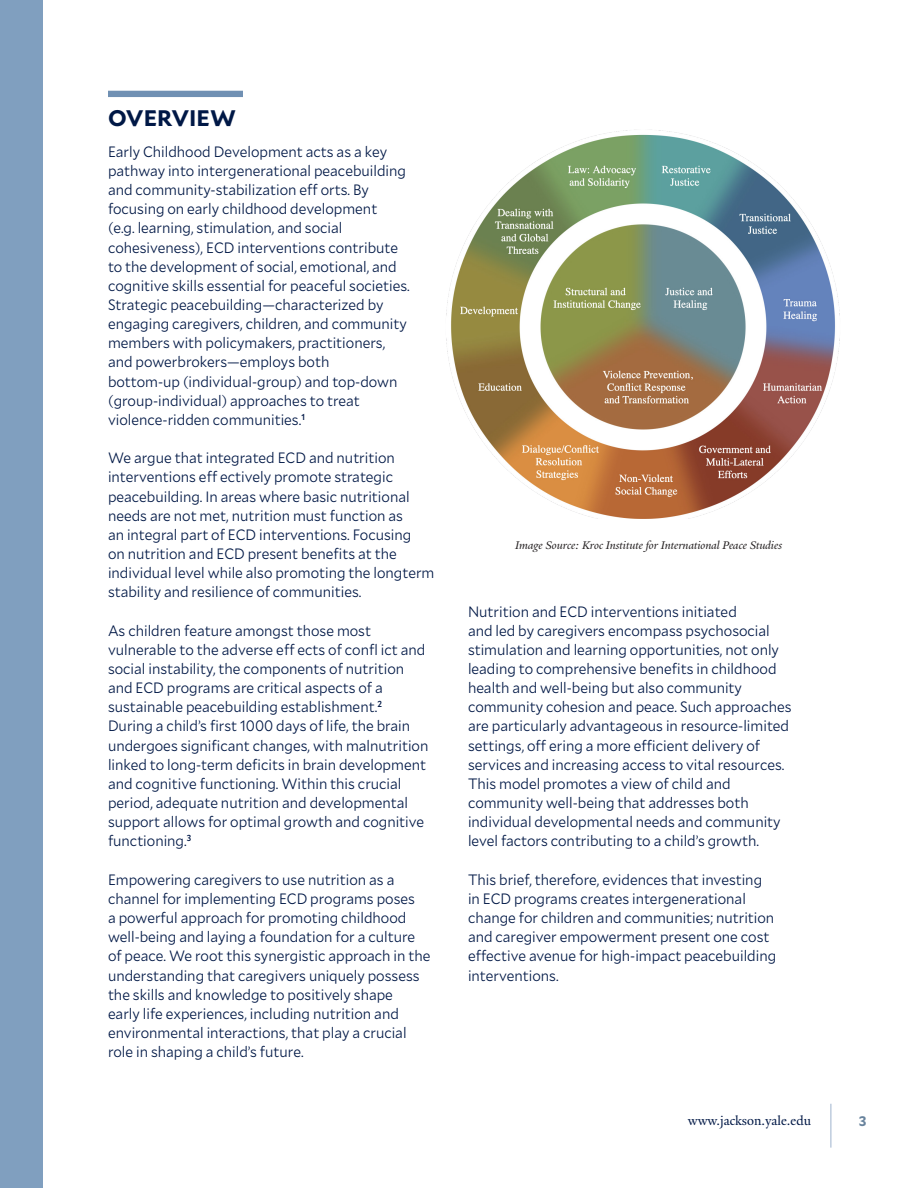
<style>
.page{position:relative;width:918px;height:1188px;background:#fff}
.page>*{position:absolute;margin:0;border:0;box-sizing:border-box;transform-origin:0 0}
.t1{font:700 22.5px "Mallory";color:#001846}
.t2{font:300 15px/19.2px "Mallory Compact";color:#001846}
.t3{font:13.8px "Yale New";color:#001846}
.t4{font:700 13.8px "Mallory";color:#68839d}
.t5{font:italic 12px "Yale New";color:#231f20}
</style>
<div class="page">
<hr style="left:831px;top:1104px;width:1px;height:44px;background:#9db3cd">
<div style="left:108px;top:91px;width:135px;height:6px;background:#7090b3"></div>
<div style="left:0;top:0;width:43px;height:1188px;background:#809fbf"></div>
<img style="left:446px;top:130px;width:394px;height:389px">
<p class="t1" style="left:108px;top:101px;width:130px">OVERVIEW</p>
<p class="t2" style="left:108px;top:141px;width:281px">Early Childhood Development acts as a key</p>
<p class="t2" style="left:108px;top:160px;width:300px">pathway into intergenerational peacebuilding</p>
<p class="t2" style="left:108px;top:179px;width:263px">and community-stabilization eff orts. By</p>
<p class="t2" style="left:108px;top:199px;width:271px">focusing on early childhood development</p>
<p class="t2" style="left:108px;top:218px;width:236px">(e.g. learning, stimulation, and social</p>
<p class="t2" style="left:108px;top:237px;width:292px">cohesiveness), ECD interventions contribute</p>
<p class="t2" style="left:108px;top:256px;width:290px">to the development of social, emotional, and</p>
<p class="t2" style="left:108px;top:275px;width:303px">cognitive skills essential for peaceful societies.</p>
<p class="t2" style="left:108px;top:294px;width:277px">Strategic peacebuilding—characterized by</p>
<p class="t2" style="left:108px;top:314px;width:300px">engaging caregivers, children, and community</p>
<p class="t2" style="left:108px;top:333px;width:279px">members with policymakers, practitioners,</p>
<p class="t2" style="left:108px;top:352px;width:291px">and powerbrokers—employs both bottom-up (individual-group) and top-down (group-individual) approaches to treat violence-ridden communities.<sup>1</sup></p>
<p class="t2" style="left:108px;top:448px;width:288px">We argue that integrated ECD and nutrition</p>
<p class="t2" style="left:108px;top:467px;width:287px">interventions eff ectively promote strategic</p>
<p class="t2" style="left:108px;top:486px;width:303px">peacebuilding. In areas where basic nutritional</p>
<p class="t2" style="left:108px;top:505px;width:297px">needs are not met, nutrition must function as</p>
<p class="t2" style="left:108px;top:524px;width:305px">an integral part of ECD interventions. Focusing</p>
<p class="t2" style="left:108px;top:543px;width:290px">on nutrition and ECD present benefits at the</p>
<p class="t2" style="left:108px;top:563px;width:328px">individual level while also promoting the longterm</p>
<p class="t2" style="left:108px;top:582px;width:255px">stability and resilience of communities.</p>
<p class="t2" style="left:108px;top:620px;width:265px">As children feature amongst those most</p>
<p class="t2" style="left:108px;top:639px;width:319px">vulnerable to the adverse eff ects of confl ict and</p>
<p class="t2" style="left:108px;top:658px;width:298px">social instability, the components of nutrition</p>
<p class="t2" style="left:108px;top:678px;width:276px">and ECD programs are critical aspects of a</p>
<p class="t2" style="left:108px;top:697px;width:276px">sustainable peacebuilding establishment.<sup>2</sup></p>
<p class="t2" style="left:108px;top:716px;width:304px">During a child’s first 1000 days of life, the brain</p>
<p class="t2" style="left:108px;top:735px;width:322px">undergoes significant changes, with malnutrition</p>
<p class="t2" style="left:108px;top:754px;width:320px">linked to long-term deficits in brain development</p>
<p class="t2" style="left:108px;top:773px;width:295px">and cognitive functioning. Within this crucial</p>
<p class="t2" style="left:108px;top:792px;width:302px">period, adequate nutrition and developmental</p>
<p class="t2" style="left:108px;top:812px;width:318px">support allows for optimal growth and cognitive</p>
<p class="t2" style="left:108px;top:831px;width:85px">functioning.<sup>3</sup></p>
<p class="t2" style="left:108px;top:869px;width:288px">Empowering caregivers to use nutrition as a</p>
<p class="t2" style="left:108px;top:888px;width:308px">channel for implementing ECD programs poses</p>
<p class="t2" style="left:108px;top:907px;width:300px">a powerful approach for promoting childhood</p>
<p class="t2" style="left:108px;top:927px;width:309px">well-being and laying a foundation for a culture</p>
<p class="t2" style="left:108px;top:946px;width:324px">of peace. We root this synergistic approach in the</p>
<p class="t2" style="left:108px;top:965px;width:313px">understanding that caregivers uniquely possess</p>
<p class="t2" style="left:108px;top:984px;width:286px">the skills and knowledge to positively shape</p>
<p class="t2" style="left:108px;top:1003px;width:292px">early life experiences, including nutrition and</p>
<p class="t2" style="left:108px;top:1022px;width:300px">environmental interactions, that play a crucial</p>
<p class="t2" style="left:108px;top:1042px;width:197px">role in shaping a child’s future.</p>
<p class="t5" style="left:515px;top:538px;width:268px">Image Source: Kroc Institute for International Peace Studies</p>
<p class="t2" style="left:468px;top:601px;width:270px">Nutrition and ECD interventions initiated</p>
<p class="t2" style="left:468px;top:620px;width:303px">and led by caregivers encompass psychosocial</p>
<p class="t2" style="left:468px;top:639px;width:313px">stimulation and learning opportunities, not only</p>
<p class="t2" style="left:468px;top:658px;width:310px">leading to comprehensive benefits in childhood</p>
<p class="t2" style="left:468px;top:678px;width:325px">health and well-being but also community community cohesion and peace. Such approaches are particularly advantageous in resource-limited</p>
<p class="t2" style="left:468px;top:735px;width:294px">settings, off ering a more efficient delivery of</p>
<p class="t2" style="left:468px;top:754px;width:318px">services and increasing access to vital resources.</p>
<p class="t2" style="left:468px;top:773px;width:264px">This model promotes a view of child and</p>
<p class="t2" style="left:468px;top:792px;width:282px">community well-being that addresses both</p>
<p class="t2" style="left:468px;top:812px;width:314px">individual developmental needs and community level factors contributing to a child’s growth.</p>
<p class="t2" style="left:468px;top:869px;width:296px">This brief, therefore, evidences that investing</p>
<p class="t2" style="left:468px;top:888px;width:279px">in ECD programs creates intergenerational</p>
<p class="t2" style="left:468px;top:907px;width:308px">change for children and communities; nutrition</p>
<p class="t2" style="left:468px;top:927px;width:310px">and caregiver empowerment present one cost effective avenue for high-impact peacebuilding</p>
<p class="t2" style="left:468px;top:965px;width:92px">interventions.</p>
<p class="t3" style="left:688px;top:1112px;width:125px">www.jackson.yale.edu</p>
<p class="t4" style="left:859px;top:1110px;width:9px">3</p>
</div>
